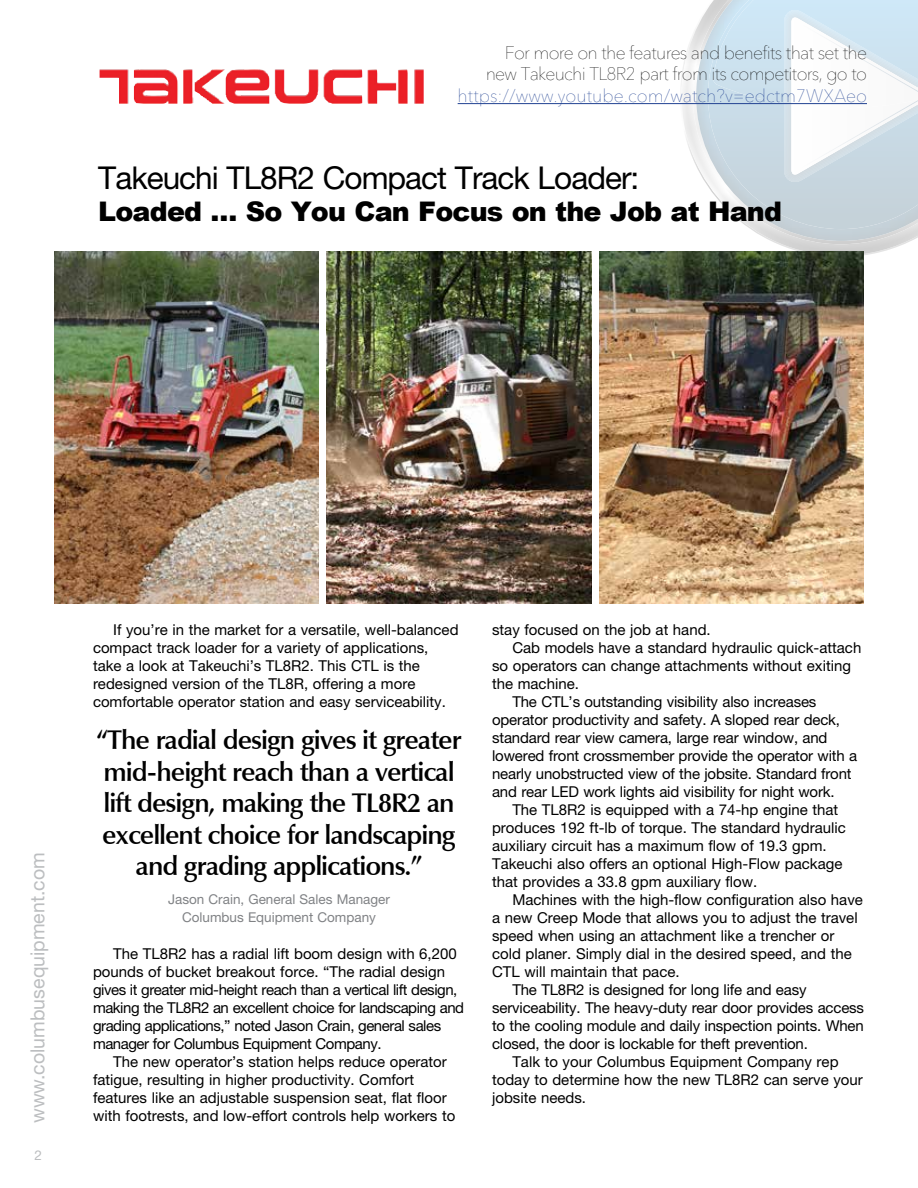
<style>
.page{position:relative;width:918px;height:1188px;background:#fff}
.page>*{position:absolute;margin:0;border:0;box-sizing:border-box;transform-origin:0 0}
.t1{font:31.5px "Helvetica Neue LT Std";letter-spacing:-.03em;color:#000}
.t2{font:600 27px/31.5px "Optima LT";letter-spacing:-.04em;color:#000;text-align:center}
.t3{font:900 27px "Arial";letter-spacing:-.03em;color:#000}
.t4{font:19.5px "Helvetica Neue LT Std";color:#bcbec0}
.t5{font:200 18px/21.6px "Avenir Next LT Pro";letter-spacing:-.04em;color:#000;text-align:right}
.t6{font:200 18px "Avenir Next LT Pro";color:#214292}
.t7{font:15px/18px "Helvetica Neue LT Std";color:#000}
.t8{font:15px/18px "Helvetica Neue LT Std";letter-spacing:-.03em;color:#000}
.t9{font:13.5px/18px "Helvetica Neue LT Std";color:#808285;text-align:center}
.t10{font:13.5px "Helvetica Neue LT Std";color:#bcbec0}
</style>
<div class="page">
<img style="left:682px;top:30px;width:228px;height:225px">
<img style="left:696px;top:1px;width:222px;height:240px">
<svg style="left:713px;top:0;width:205px;height:182px"></svg>
<img style="left:794px;top:20px;width:124px;height:85px">
<hr style="left:458px;top:103px;width:409px;height:1px;background:#214292">
<img style="left:134px;top:69px;width:290px;height:35px">
<img style="left:54px;top:252px;width:264px;height:352px">
<img style="left:327px;top:252px;width:264px;height:352px">
<img style="left:600px;top:252px;width:264px;height:352px">
<p class="t5" style="left:486px;top:42px;width:383px">For more on the features and benefits that set the new Takeuchi TL8R2 part from its competitors, go to</p>
<p class="t6" style="left:458px;top:85px;width:411px">https://www.youtube.com/watch?v=edctm7WXAeo</p>
<h1 class="t1" style="left:98px;top:159px;width:543px">Takeuchi TL8R2 Compact Track Loader:</h1>
<h2 class="t3" style="left:98px;top:192px;width:685px">Loaded … So You Can Focus on the Job at Hand</h2>
<h3 class="t4" style="left:26px;top:1123px;width:272px;rotate:-90deg">www.columbusequipment.com</h3>
<p class="t10" style="left:35px;top:1148px;width:9px">2</p>
<p class="t7" style="left:93px;top:620px;width:367px;text-indent:20px">If you’re in the market for a versatile, well-balanced compact track loader for a variety of applications, take a look at Takeuchi’s TL8R2. This CTL is the redesigned version of the TL8R, offering a more comfortable operator station and easy serviceability.</p>
<h2 class="t2" style="left:96px;top:725px;width:367px">“The radial design gives it greater mid-height reach than a vertical lift design, making the TL8R2 an excellent choice for landscaping and grading applications.”</h2>
<p class="t9" style="left:168px;top:890px;width:223px">Jason Crain, General Sales Manager<br>Columbus Equipment Company</p>
<p class="t8" style="left:93px;top:944px;width:373px;text-indent:20px">The TL8R2 has a radial lift boom design with 6,200 pounds of bucket breakout force. “The radial design gives it greater mid-height reach than a vertical lift design, making the TL8R2 an excellent choice for landscaping and grading applications,” noted Jason Crain, general sales manager for Columbus Equipment Company.</p>
<p class="t7" style="left:93px;top:1052px;width:364px;text-indent:20px">The new operator’s station helps reduce operator fatigue, resulting in higher productivity. Comfort features like an adjustable suspension seat, flat floor with footrests, and low-effort controls help workers to</p>
<p class="t7" style="left:492px;top:620px;width:220px">stay focused on the job at hand.</p>
<p class="t7" style="left:512px;top:638px;width:351px">Cab models have a standard hydraulic quick-attach</p>
<p class="t7" style="left:492px;top:656px;width:360px">so operators can change attachments without exiting</p>
<p class="t7" style="left:492px;top:674px;width:88px">the machine.</p>
<p class="t7" style="left:512px;top:692px;width:306px">The CTL’s outstanding visibility also increases</p>
<p class="t7" style="left:492px;top:710px;width:349px">operator productivity and safety. A sloped rear deck,</p>
<p class="t7" style="left:492px;top:728px;width:337px">standard rear view camera, large rear window, and</p>
<p class="t7" style="left:492px;top:746px;width:367px">lowered front crossmember provide the operator with a</p>
<p class="t7" style="left:492px;top:764px;width:361px">nearly unobstructed view of the jobsite. Standard front</p>
<p class="t7" style="left:492px;top:782px;width:344px">and rear LED work lights aid visibility for night work.</p>
<p class="t7" style="left:512px;top:800px;width:327px">The TL8R2 is equipped with a 74-hp engine that</p>
<p class="t7" style="left:492px;top:818px;width:355px">produces 192 ft-lb of torque. The standard hydraulic</p>
<p class="t7" style="left:492px;top:836px;width:336px">auxiliary circuit has a maximum flow of 19.3 gpm.</p>
<p class="t7" style="left:492px;top:854px;width:352px">Takeuchi also offers an optional High-Flow package</p>
<p class="t7" style="left:492px;top:872px;width:267px">that provides a 33.8 gpm auxiliary flow.</p>
<p class="t7" style="left:512px;top:890px;width:352px">Machines with the high-flow configuration also have</p>
<p class="t7" style="left:492px;top:908px;width:367px">a new Creep Mode that allows you to adjust the travel</p>
<p class="t7" style="left:492px;top:926px;width:344px">speed when using an attachment like a trencher or</p>
<p class="t7" style="left:492px;top:944px;width:361px">cold planer. Simply dial in the desired speed, and the</p>
<p class="t7" style="left:492px;top:962px;width:189px">CTL will maintain that pace.</p>
<p class="t7" style="left:512px;top:980px;width:296px">The TL8R2 is designed for long life and easy</p>
<p class="t7" style="left:492px;top:998px;width:374px">serviceability. The heavy-duty rear door provides access</p>
<p class="t7" style="left:492px;top:1016px;width:373px">to the cooling module and daily inspection points. When</p>
<p class="t7" style="left:492px;top:1034px;width:317px">closed, the door is lockable for theft prevention.</p>
<p class="t7" style="left:512px;top:1052px;width:328px">Talk to your Columbus Equipment Company rep</p>
<p class="t7" style="left:492px;top:1070px;width:372px">today to determine how the new TL8R2 can serve your</p>
<p class="t7" style="left:492px;top:1088px;width:96px">jobsite needs.</p>
</div>
